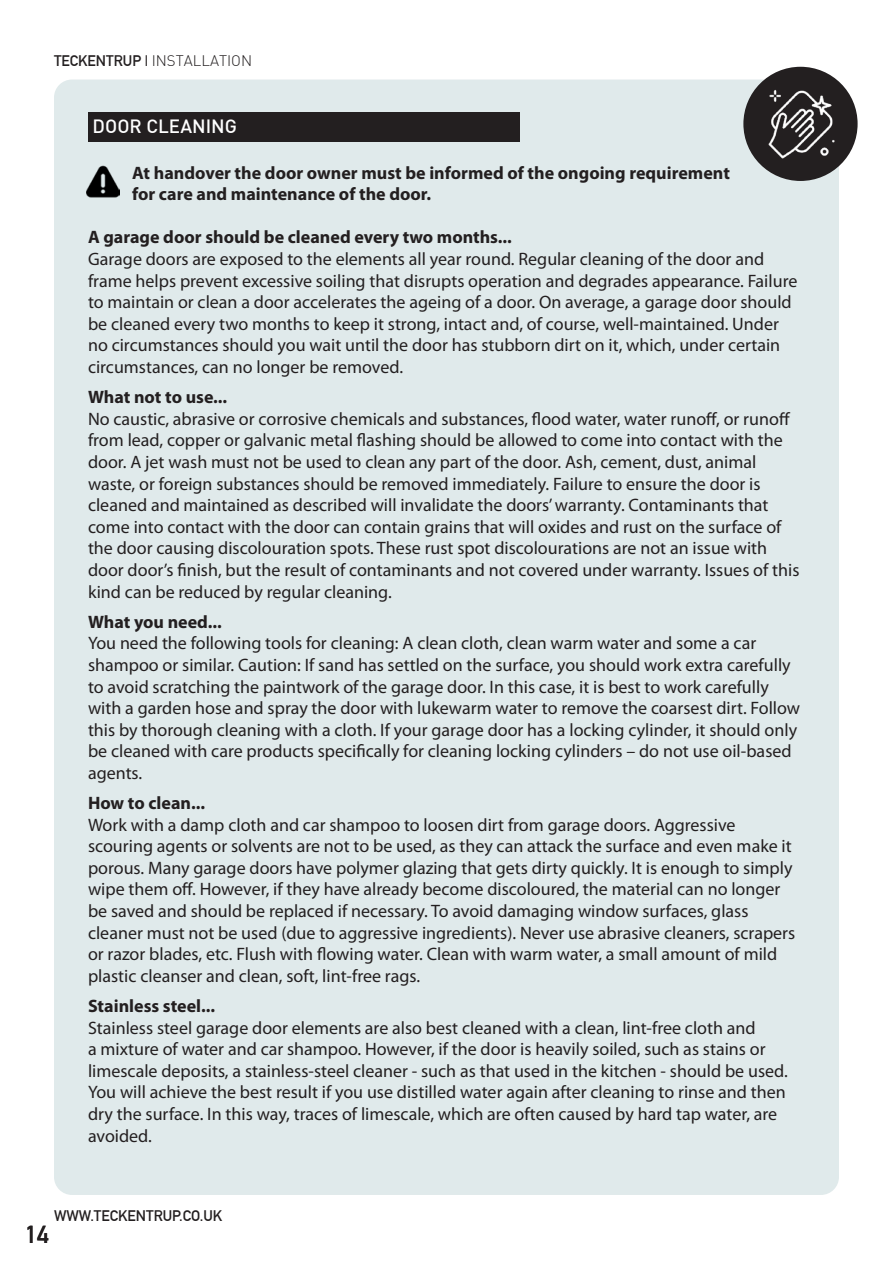
<style>
.page{position:relative;width:893px;height:1263px;background:#fff}
.page>*{position:absolute;margin:0;border:0;box-sizing:border-box;transform-origin:0 0}
.t1{font:700 24px "DIN Alternate";color:#231f20}
.t2{font:500 18.9px "DIN";color:#fff}
.t3{font:18px/21.6px "Myriad Pro";color:#231f20}
.t4{font:700 18px/21.6px "Myriad Pro";color:#231f20}
.t5{font:300 15px "DIN";color:#231f20}
.t6{font:700 15px "DIN Alternate";color:#231f20}
.s1{font-family:"DIN Alternate";font-weight:700}
</style>
<div class="page">
<div style="left:54px;top:80px;width:785px;height:1115px;background:#e0eaeb;border-radius:18px"></div>
<div style="left:743px;top:67px;width:115px;height:114px;background:#231f20;border-radius:50%"></div>
<img style="left:758px;top:80px;width:87px;height:87px">
<div style="left:88px;top:112px;width:432px;height:30px;background:#231f20"></div>
<img style="left:86px;top:165px;width:33px;height:33px">
<p class="t5" style="left:54px;top:51px;width:200px"><span class="s1">TECKENTRUP |</span> INSTALLATION</p>
<p class="t2" style="left:93px;top:114px;width:146px">DOOR CLEANING</p>
<p class="t4" style="left:132px;top:161px;width:599px">At handover the door owner must be informed of the ongoing requirement for care and maintenance of the door.</p>
<p class="t4" style="left:88px;top:226px;width:425px">A garage door should be cleaned every two months...</p>
<p class="t3" style="left:88px;top:248px;width:711px">Garage doors are exposed to the elements all year round. Regular cleaning of the door and frame helps prevent excessive soiling that disrupts operation and degrades appearance. Failure to maintain or clean a door accelerates the ageing of a door. On average, a garage door should be cleaned every two months to keep it strong, intact and, of course, well-maintained. Under no circumstances should you wait until the door has stubborn dirt on it, which, under certain circumstances, can no longer be removed.</p>
<p class="t4" style="left:88px;top:386px;width:141px">What not to use...</p>
<p class="t3" style="left:88px;top:408px;width:713px">No caustic, abrasive or corrosive chemicals and substances, flood water, water runoff, or runoff from lead, copper or galvanic metal flashing should be allowed to come into contact with the door. A jet wash must not be used to clean any part of the door. Ash, cement, dust, animal waste, or foreign substances should be removed immediately. Failure to ensure the door is cleaned and maintained as described will invalidate the doors’ warranty. Contaminants that come into contact with the door can contain grains that will oxides and rust on the surface of the door causing discolouration spots. These rust spot discolourations are not an issue with door door’s finish, but the result of contaminants and not covered under warranty. Issues of this kind can be reduced by regular cleaning.</p>
<p class="t4" style="left:88px;top:610px;width:135px">What you need...</p>
<p class="t3" style="left:88px;top:632px;width:714px">You need the following tools for cleaning: A clean cloth, clean warm water and some a car shampoo or similar. Caution: If sand has settled on the surface, you should work extra carefully to avoid scratching the paintwork of the garage door. In this case, it is best to work carefully with a garden hose and spray the door with lukewarm water to remove the coarsest dirt. Follow this by thorough cleaning with a cloth. If your garage door has a locking cylinder, it should only be cleaned with care products specifically for cleaning locking cylinders – do not use oil-based agents.</p>
<p class="t4" style="left:88px;top:791px;width:119px">How to clean...</p>
<p class="t3" style="left:88px;top:813px;width:709px">Work with a damp cloth and car shampoo to loosen dirt from garage doors. Aggressive scouring agents or solvents are not to be used, as they can attack the surface and even make it porous. Many garage doors have polymer glazing that gets dirty quickly. It is enough to simply wipe them off. However, if they have already become discoloured, the material can no longer be saved and should be replaced if necessary. To avoid damaging window surfaces, glass cleaner must not be used (due to aggressive ingredients). Never use abrasive cleaners, scrapers or razor blades, etc. Flush with flowing water. Clean with warm water, a small amount of mild plastic cleanser and clean, soft, lint-free rags.</p>
<p class="t4" style="left:88px;top:994px;width:129px">Stainless steel...</p>
<p class="t3" style="left:88px;top:1016px;width:701px">Stainless steel garage door elements are also best cleaned with a clean, lint-free cloth and<br>a mixture of water and car shampoo. However, if the door is heavily soiled, such as stains or limescale deposits, a stainless-steel cleaner - such as that used in the kitchen - should be used.<br>You will achieve the best result if you use distilled water again after cleaning to rinse and then dry the surface. In this way, traces of limescale, which are often caused by hard tap water, are avoided.</p>
<p class="t6" style="left:54px;top:1204px;width:170px">WWW.TECKENTRUP.CO.UK</p>
<h1 class="t1" style="left:26px;top:1216px;width:25px">14</h1>
</div>
